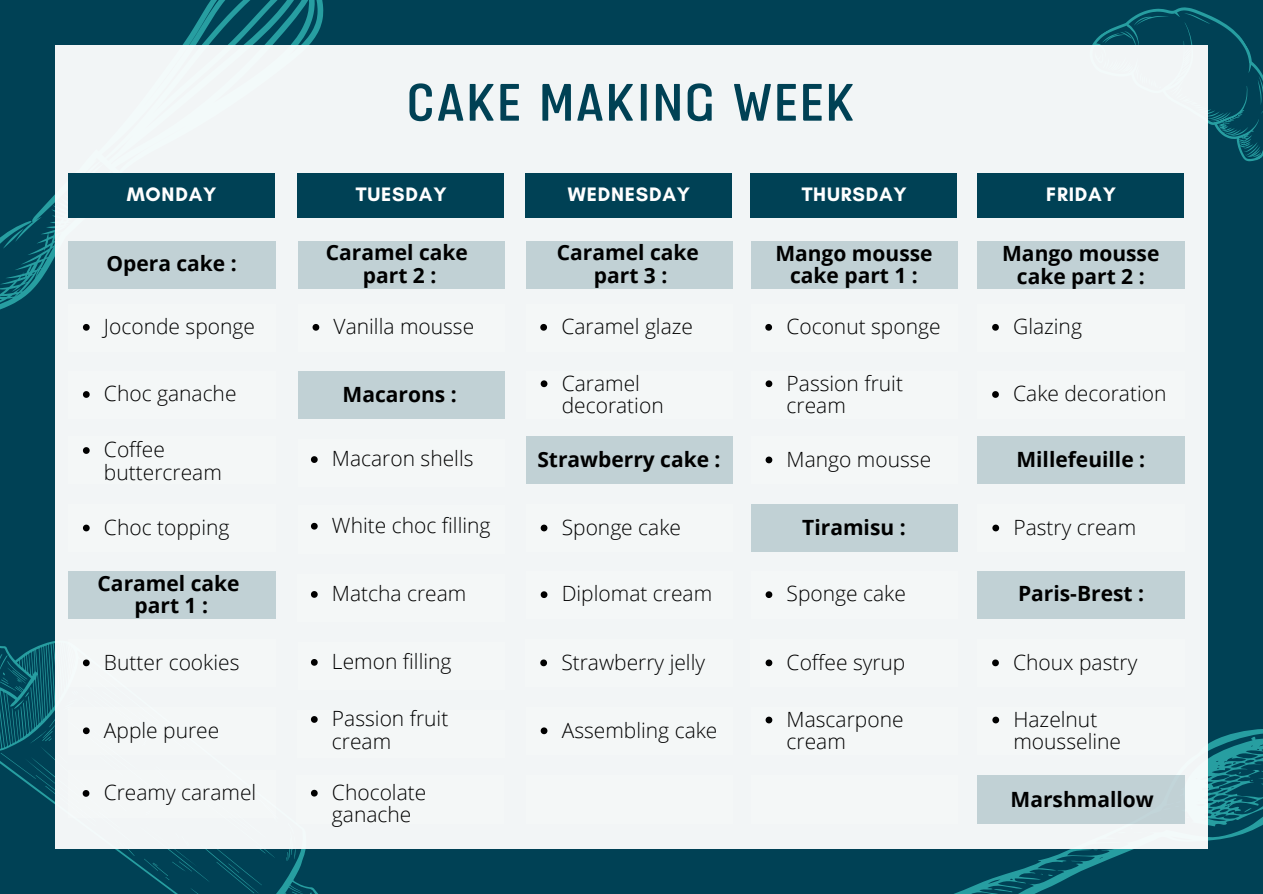
<style>
.page{position:relative;width:1263px;height:894px;background:#fff}
.page>*{position:absolute;margin:0;border:0;box-sizing:border-box;transform-origin:0 0}
.t1{font:54px "SUKSA";color:#004155}
.t2{font:300 21px/22.5px "Open Sans";color:#000}
.t3{font:700 21px/22.5px "Open Sans";color:#000;text-align:center}
.t4{font:700 19.8px "Glacial Indifference";letter-spacing:.04em;color:#fff}
</style>
<div class="page">
<div style="left:0;top:0;width:1263px;height:893px;background:#004155"></div>
<svg style="left:0;top:0;width:323px;height:310px"></svg>
<svg style="left:0;top:641px;width:377px;height:252px"></svg>
<svg style="left:864px;top:729px;width:399px;height:164px"></svg>
<svg style="left:1208px;top:734px;width:55px;height:92px"></svg>
<svg style="left:1090px;top:7px;width:173px;height:154px"></svg>
<div style="left:55px;top:46px;width:1153px;height:801px;background:#f2f5f6"></div>
<div style="left:68px;top:174px;width:207px;height:44px;background:#004155"></div>
<div style="left:68px;top:241px;width:207px;height:47px;background:#c1d1d5"></div>
<div style="left:298px;top:174px;width:206px;height:44px;background:#004155"></div>
<div style="left:526px;top:174px;width:206px;height:44px;background:#004155"></div>
<div style="left:751px;top:174px;width:206px;height:44px;background:#004155"></div>
<div style="left:977px;top:174px;width:207px;height:44px;background:#004155"></div>
<div style="left:68px;top:571px;width:207px;height:47px;background:#c1d1d5"></div>
<div style="left:298px;top:241px;width:207px;height:47px;background:#c1d1d5"></div>
<div style="left:298px;top:371px;width:207px;height:47px;background:#c1d1d5"></div>
<div style="left:526px;top:241px;width:207px;height:47px;background:#c1d1d5"></div>
<div style="left:526px;top:436px;width:207px;height:48px;background:#c1d1d5"></div>
<div style="left:751px;top:241px;width:207px;height:47px;background:#c1d1d5"></div>
<div style="left:751px;top:504px;width:207px;height:48px;background:#c1d1d5"></div>
<div style="left:978px;top:241px;width:207px;height:47px;background:#c1d1d5"></div>
<div style="left:978px;top:436px;width:207px;height:48px;background:#c1d1d5"></div>
<div style="left:978px;top:775px;width:207px;height:47px;background:#c1d1d5"></div>
<div style="left:978px;top:571px;width:207px;height:47px;background:#c1d1d5"></div>
<svg style="left:83px;top:324px;width:7px;height:6px"></svg>
<svg style="left:83px;top:391px;width:7px;height:7px"></svg>
<svg style="left:83px;top:447px;width:7px;height:7px"></svg>
<svg style="left:83px;top:524px;width:7px;height:7px"></svg>
<svg style="left:83px;top:659px;width:7px;height:7px"></svg>
<svg style="left:83px;top:727px;width:7px;height:7px"></svg>
<svg style="left:313px;top:324px;width:6px;height:6px"></svg>
<svg style="left:311px;top:456px;width:7px;height:7px"></svg>
<svg style="left:311px;top:522px;width:7px;height:7px"></svg>
<svg style="left:311px;top:591px;width:7px;height:6px"></svg>
<svg style="left:311px;top:659px;width:7px;height:6px"></svg>
<svg style="left:540px;top:324px;width:7px;height:6px"></svg>
<svg style="left:541px;top:380px;width:6px;height:7px"></svg>
<svg style="left:541px;top:524px;width:6px;height:7px"></svg>
<svg style="left:541px;top:591px;width:6px;height:7px"></svg>
<svg style="left:540px;top:659px;width:7px;height:7px"></svg>
<svg style="left:541px;top:727px;width:6px;height:7px"></svg>
<svg style="left:765px;top:324px;width:7px;height:6px"></svg>
<svg style="left:766px;top:380px;width:6px;height:7px"></svg>
<svg style="left:766px;top:456px;width:6px;height:7px"></svg>
<svg style="left:766px;top:591px;width:6px;height:7px"></svg>
<svg style="left:766px;top:659px;width:6px;height:7px"></svg>
<svg style="left:766px;top:716px;width:6px;height:7px"></svg>
<svg style="left:992px;top:324px;width:7px;height:6px"></svg>
<svg style="left:992px;top:391px;width:7px;height:7px"></svg>
<svg style="left:992px;top:524px;width:7px;height:7px"></svg>
<svg style="left:992px;top:659px;width:7px;height:7px"></svg>
<svg style="left:992px;top:716px;width:7px;height:7px"></svg>
<svg style="left:311px;top:716px;width:7px;height:6px"></svg>
<svg style="left:83px;top:790px;width:6px;height:6px"></svg>
<svg style="left:311px;top:789px;width:7px;height:7px"></svg>
<h1 class="t1" style="left:406px;top:66px;width:451px">CAKE MAKING WEEK</h1>
<p class="t4" style="left:127px;top:182px;width:91px">MONDAY</p>
<p class="t4" style="left:356px;top:182px;width:92px">TUESDAY</p>
<p class="t4" style="left:568px;top:182px;width:124px">WEDNESDAY</p>
<p class="t4" style="left:802px;top:182px;width:107px">THURSDAY</p>
<p class="t4" style="left:1046px;top:182px;width:71px">FRIDAY</p>
<p class="t3" style="left:106px;top:251px;width:132px">Opera cake :</p>
<p class="t2" style="left:104px;top:314px;width:152px">Joconde sponge</p>
<p class="t2" style="left:104px;top:381px;width:134px">Choc ganache</p>
<p class="t2" style="left:104px;top:437px;width:119px">Coffee buttercream</p>
<p class="t2" style="left:104px;top:515px;width:127px">Choc topping</p>
<p class="t3" style="left:98px;top:571px;width:143px">Caramel cake part 1 :</p>
<p class="t2" style="left:104px;top:650px;width:137px">Butter cookies</p>
<p class="t2" style="left:104px;top:718px;width:117px">Apple puree</p>
<p class="t3" style="left:326px;top:241px;width:143px">Caramel cake part 2 :</p>
<p class="t2" style="left:334px;top:314px;width:142px">Vanilla mousse</p>
<p class="t3" style="left:343px;top:382px;width:116px">Macarons :</p>
<p class="t2" style="left:332px;top:447px;width:143px">Macaron shells</p>
<p class="t3" style="left:557px;top:241px;width:143px">Caramel cake part 3 :</p>
<p class="t3" style="left:1002px;top:242px;width:159px">Mango mousse cake part 2 :</p>
<p class="t3" style="left:775px;top:241px;width:159px">Mango mousse cake part 1 :</p>
<p class="t2" style="left:786px;top:314px;width:156px">Coconut sponge</p>
<p class="t2" style="left:787px;top:371px;width:118px">Passion fruit cream</p>
<p class="t2" style="left:787px;top:447px;width:146px">Mango mousse</p>
<p class="t2" style="left:561px;top:314px;width:133px">Caramel glaze</p>
<p class="t2" style="left:562px;top:371px;width:103px">Caramel decoration</p>
<p class="t3" style="left:537px;top:447px;width:185px">Strawberry cake :</p>
<p class="t2" style="left:1013px;top:314px;width:70px">Glazing</p>
<p class="t2" style="left:1013px;top:381px;width:155px">Cake decoration</p>
<p class="t3" style="left:1016px;top:447px;width:130px">Millefeuille :</p>
<p class="t2" style="left:332px;top:513px;width:160px">White choc filling</p>
<p class="t2" style="left:562px;top:515px;width:121px">Sponge cake</p>
<p class="t3" style="left:802px;top:515px;width:105px">Tiramisu :</p>
<p class="t2" style="left:1013px;top:515px;width:124px">Pastry cream</p>
<p class="t2" style="left:332px;top:581px;width:136px">Matcha cream</p>
<p class="t2" style="left:562px;top:582px;width:152px">Diplomat cream</p>
<p class="t2" style="left:787px;top:582px;width:121px">Sponge cake</p>
<p class="t3" style="left:1018px;top:582px;width:127px">Paris-Brest :</p>
<p class="t2" style="left:332px;top:649px;width:121px">Lemon filling</p>
<p class="t2" style="left:332px;top:706px;width:118px">Passion fruit cream</p>
<p class="t2" style="left:561px;top:650px;width:145px">Strawberry jelly</p>
<p class="t2" style="left:562px;top:718px;width:157px">Assembling cake</p>
<p class="t2" style="left:787px;top:650px;width:120px">Coffee syrup</p>
<p class="t2" style="left:787px;top:707px;width:118px">Mascarpone cream</p>
<p class="t2" style="left:1013px;top:650px;width:126px">Choux pastry</p>
<p class="t2" style="left:1013px;top:707px;width:109px">Hazelnut mousseline</p>
<p class="t2" style="left:104px;top:780px;width:154px">Creamy caramel</p>
<p class="t2" style="left:332px;top:780px;width:96px">Chocolate ganache</p>
<p class="t3" style="left:1011px;top:787px;width:145px">Marshmallow</p>
</div>
